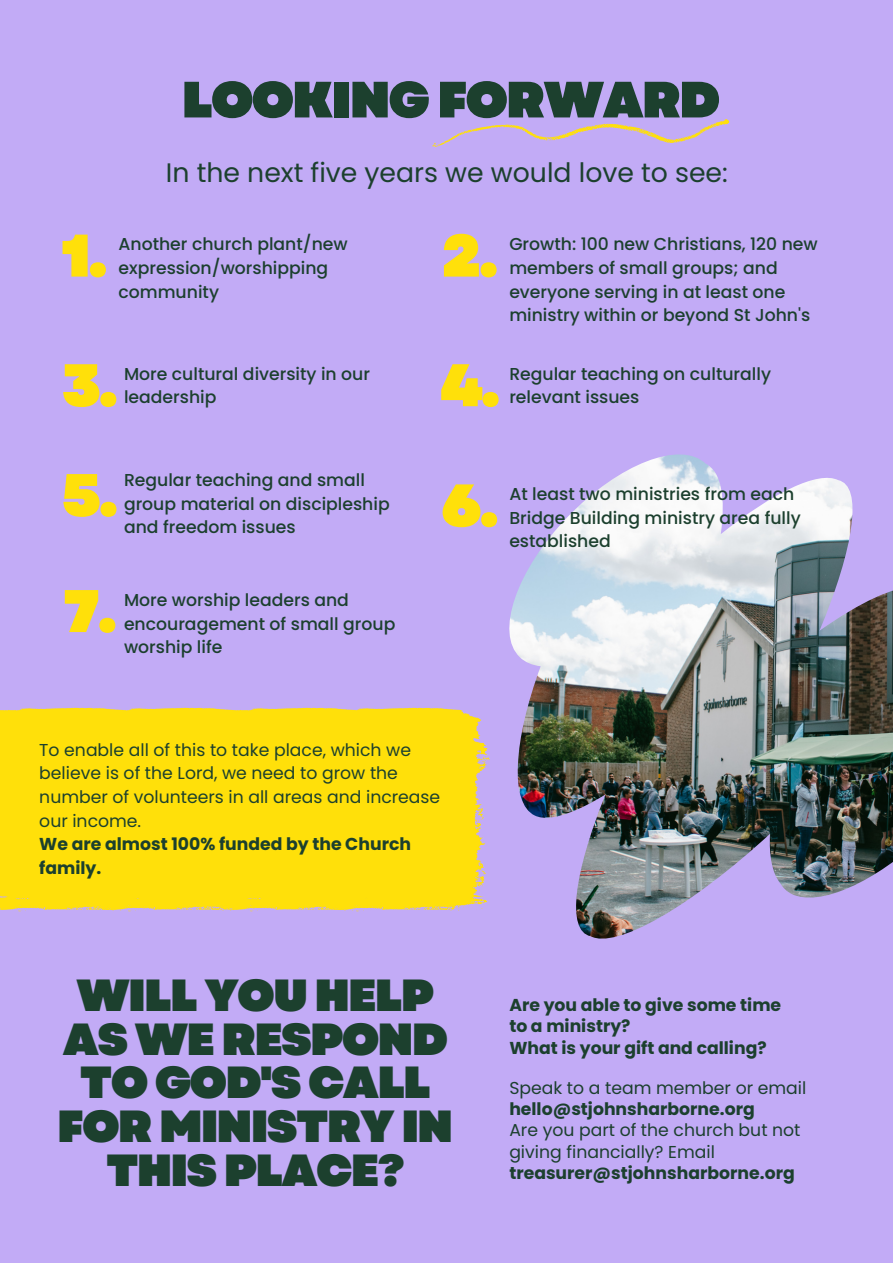
<style>
.page{position:relative;width:893px;height:1264px;background:#fff}
.page>*{position:absolute;margin:0;border:0;box-sizing:border-box;transform-origin:0 0}
.t1{font:900 60px "Garet";color:#ffe00a}
.t2{font:900 51px "Garet";letter-spacing:-.03em;color:#1c402e}
.t3{font:900 45px/43.8px "Garet";letter-spacing:-.03em;color:#1c402e;text-align:center}
.t4{font:26.7px "Poppins";color:#1c402e}
.t5{font:500 17.25px/23.5px "Poppins";color:#1c402e}
.t6{font:17.25px/21.3px "Poppins";color:#1c402e}
.t7{font:700 17.25px/23.5px "Poppins";color:#1c402e}
.s1{font-weight:700}
</style>
<div class="page">
<div style="left:0;top:0;width:892px;height:1262px;background:#c2abf6"></div>
<svg style="left:432px;top:119px;width:298px;height:28px"></svg>
<img style="left:509px;top:454px;width:383px;height:485px">
<div style="left:0;top:707px;width:490px;height:204px;background:#ffe00a"></div>
<p class="t2" style="left:182px;top:63px;width:539px">LOOKING FORWARD</p>
<p class="t4" style="left:166px;top:154px;width:563px">In the next five years we would love to see:</p>
<p class="t1" style="left:442px;top:212px;width:57px">2.</p>
<p class="t5" style="left:118px;top:232px;width:231px">Another church plant/new expression/worshipping community</p>
<p class="t1" style="left:61px;top:212px;width:47px">1.</p>
<p class="t5" style="left:509px;top:232px;width:310px">Growth: 100 new Christians, 120 new members of small groups; and everyone serving in at least one ministry within or beyond St John's</p>
<p class="t1" style="left:62px;top:342px;width:57px">3.</p>
<p class="t1" style="left:440px;top:342px;width:61px">4.</p>
<p class="t5" style="left:124px;top:362px;width:247px">More cultural diversity in our leadership</p>
<p class="t5" style="left:509px;top:362px;width:263px">Regular teaching on culturally relevant issues</p>
<p class="t5" style="left:124px;top:468px;width:267px">Regular teaching and small group material on discipleship and freedom issues</p>
<p class="t1" style="left:62px;top:452px;width:57px">5.</p>
<p class="t1" style="left:441px;top:462px;width:58px">6.</p>
<p class="t5" style="left:509px;top:482px;width:293px">At least two ministries from each<br>Bridge Building ministry area fully established</p>
<p class="t1" style="left:63px;top:568px;width:55px">7.</p>
<p class="t5" style="left:124px;top:588px;width:273px">More worship leaders and encouragement of small group worship life</p>
<p class="t6" style="left:39px;top:738px;width:402px;line-height:23.5px">To enable all of this to take place, which we believe is of the Lord, we need to grow the number of volunteers in all areas and increase our income.</p>
<p class="t7" style="left:39px;top:832px;width:373px">We are almost 100% funded by the Church family.</p>
<p class="t3" style="left:58px;top:973px;width:397px">WILL YOU HELP<br>AS WE RESPOND<br>TO GOD'S CALL<br>FOR MINISTRY IN<br>THIS PLACE?</p>
<p class="t7" style="left:509px;top:993px;width:273px">Are you able to give some time</p>
<p class="t7" style="left:509px;top:1014px;width:123px">to a ministry?</p>
<p class="t7" style="left:509px;top:1036px;width:259px">What is your gift and calling?</p>
<p class="t6" style="left:509px;top:1076px;width:298px">Speak to a team member or email <span class="s1">hello@stjohnsharborne.org</span></p>
<p class="t6" style="left:509px;top:1119px;width:293px">Are you part of the church but not giving financially? Email <span class="s1">treasurer@stjohnsharborne.org</span></p>
</div>
